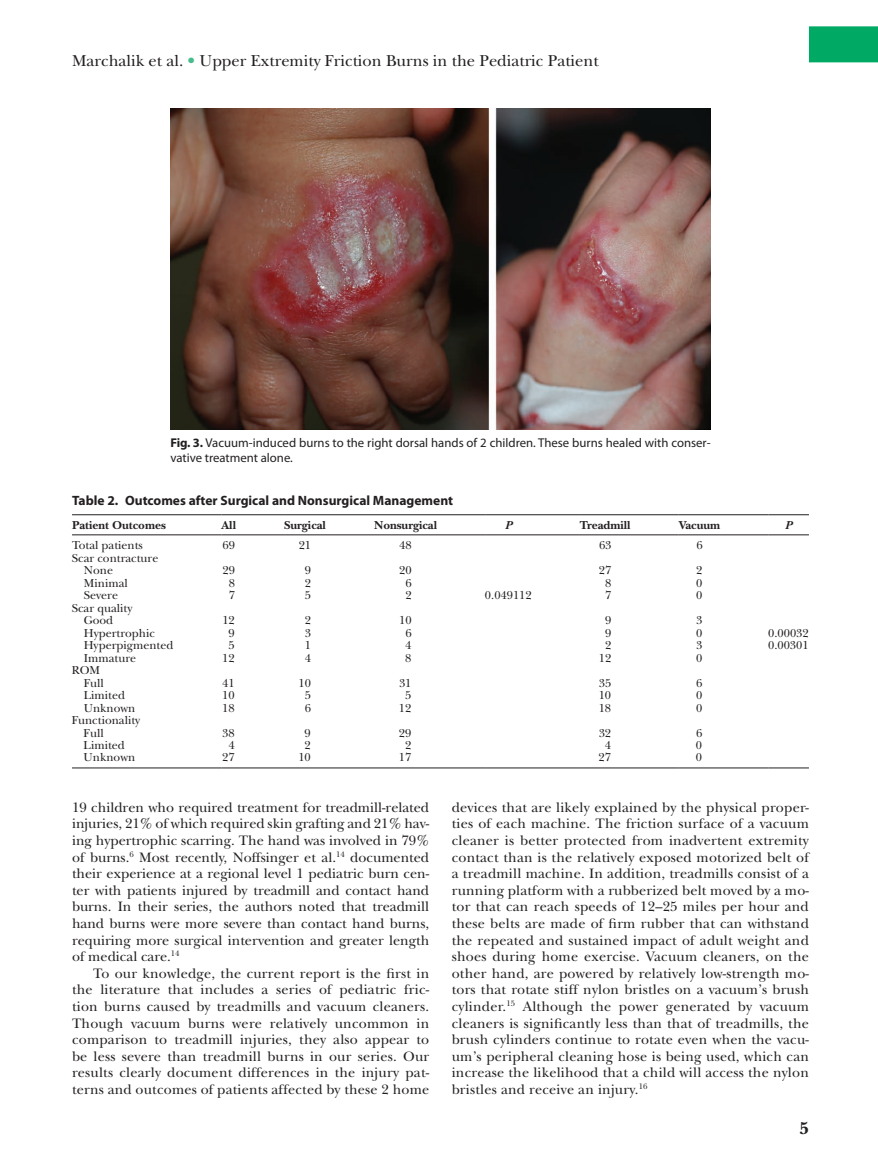
<style>
.page{position:relative;width:878px;height:1175px;background:#fff}
.page>*{position:absolute;margin:0;border:0;box-sizing:border-box;transform-origin:0 0}
.t1{font:700 18px "New Baskerville";color:#231f20}
.t2{font:16.5px "New Baskerville";color:#231f20}
.t3{font:14.25px/16.6px "New Baskerville";letter-spacing:.015em;color:#231f20;text-align:justify}
.t4{font:700 13.5px "Myriad Pro";color:#231f20}
.t5{font:12.75px/15px "Myriad Pro";color:#231f20}
.t6{font:12px/12.5px "New Baskerville";color:#231f20}
.t7{font:700 12px "New Baskerville";color:#231f20}
.t8{font:italic 700 12px "New Baskerville";color:#231f20}
.s1{color:#47bc8d}
.s2{font-weight:700}
</style>
<div class="page">
<div style="left:808px;top:26px;width:70px;height:36px;background:#00a964"></div>
<img style="left:170px;top:108px;width:540px;height:321px">
<hr style="left:72px;top:514px;width:150px;height:1px;background:#231f20">
<hr style="left:222px;top:514px;width:62px;height:1px;background:#231f20">
<hr style="left:284px;top:514px;width:90px;height:1px;background:#231f20">
<hr style="left:374px;top:514px;width:111px;height:1px;background:#231f20">
<hr style="left:485px;top:514px;width:95px;height:1px;background:#231f20">
<hr style="left:580px;top:514px;width:98px;height:1px;background:#231f20">
<hr style="left:678px;top:514px;width:90px;height:1px;background:#231f20">
<hr style="left:768px;top:514px;width:40px;height:1px;background:#231f20">
<hr style="left:72px;top:534px;width:150px;height:1px;background:#231f20">
<hr style="left:222px;top:534px;width:62px;height:1px;background:#231f20">
<hr style="left:284px;top:534px;width:90px;height:1px;background:#231f20">
<hr style="left:374px;top:534px;width:111px;height:1px;background:#231f20">
<hr style="left:485px;top:534px;width:95px;height:1px;background:#231f20">
<hr style="left:580px;top:534px;width:98px;height:1px;background:#231f20">
<hr style="left:678px;top:534px;width:90px;height:1px;background:#231f20">
<hr style="left:768px;top:534px;width:40px;height:1px;background:#231f20">
<hr style="left:72px;top:767px;width:150px;height:1px;background:#231f20">
<hr style="left:222px;top:767px;width:62px;height:1px;background:#231f20">
<hr style="left:284px;top:767px;width:90px;height:1px;background:#231f20">
<hr style="left:374px;top:767px;width:111px;height:1px;background:#231f20">
<hr style="left:485px;top:767px;width:95px;height:1px;background:#231f20">
<hr style="left:580px;top:767px;width:98px;height:1px;background:#231f20">
<hr style="left:678px;top:767px;width:90px;height:1px;background:#231f20">
<hr style="left:768px;top:767px;width:40px;height:1px;background:#231f20">
<p class="t2" style="left:72px;top:51px;width:528px">Marchalik et al. <span class="s1">•</span> Upper Extremity Friction Burns in the Pediatric Patient</p>
<p class="t5" style="left:170px;top:435px;width:542px"><span class="s2">Fig. 3.</span> Vacuum-induced burns to the right dorsal hands of 2 children. These burns healed with conser&shy;vative treatment alone.</p>
<p class="t4" style="left:72px;top:492px;width:382px">Table 2. Outcomes after Surgical and Nonsurgical Management</p>
<p class="t7" style="left:72px;top:518px;width:95px">Patient Outcomes</p>
<p class="t7" style="left:221px;top:518px;width:16px">All</p>
<p class="t7" style="left:284px;top:518px;width:43px">Surgical</p>
<p class="t7" style="left:374px;top:518px;width:65px">Nonsurgical</p>
<p class="t8" style="left:505px;top:518px;width:8px">P</p>
<p class="t7" style="left:580px;top:518px;width:52px">Treadmill</p>
<p class="t7" style="left:678px;top:518px;width:43px">Vacuum</p>
<p class="t8" style="left:785px;top:518px;width:8px">P</p>
<p class="t6" style="left:72px;top:539px;width:72px">Total patients</p>
<p class="t6" style="left:222px;top:539px;width:14px">69</p>
<p class="t6" style="left:299px;top:539px;width:14px">21</p>
<p class="t6" style="left:399px;top:539px;width:14px">48</p>
<p class="t6" style="left:599px;top:539px;width:14px">63</p>
<p class="t6" style="left:696px;top:539px;width:8px">6</p>
<p class="t6" style="left:84px;top:551px;width:76px;text-indent:-12px">Scar contracture<br>None</p>
<p class="t6" style="left:222px;top:564px;width:14px">29</p>
<p class="t6" style="left:305px;top:564px;width:8px">9</p>
<p class="t6" style="left:399px;top:564px;width:14px">20</p>
<p class="t6" style="left:599px;top:564px;width:14px">27</p>
<p class="t6" style="left:696px;top:564px;width:8px">2</p>
<p class="t6" style="left:84px;top:576px;width:45px">Minimal</p>
<p class="t6" style="left:229px;top:576px;width:8px">8</p>
<p class="t6" style="left:305px;top:576px;width:8px">2</p>
<p class="t6" style="left:405px;top:576px;width:8px">6</p>
<p class="t6" style="left:605px;top:576px;width:8px">8</p>
<p class="t6" style="left:696px;top:576px;width:8px">0</p>
<p class="t6" style="left:84px;top:589px;width:36px">Severe</p>
<p class="t6" style="left:229px;top:589px;width:8px">7</p>
<p class="t6" style="left:305px;top:589px;width:8px">5</p>
<p class="t6" style="left:405px;top:589px;width:8px">2</p>
<p class="t6" style="left:485px;top:589px;width:48px">0.049112</p>
<p class="t6" style="left:605px;top:589px;width:8px">7</p>
<p class="t6" style="left:696px;top:589px;width:8px">0</p>
<p class="t6" style="left:84px;top:601px;width:50px;text-indent:-12px">Scar quality<br>Good</p>
<p class="t6" style="left:222px;top:614px;width:14px">12</p>
<p class="t6" style="left:305px;top:614px;width:8px">2</p>
<p class="t6" style="left:399px;top:614px;width:14px">10</p>
<p class="t6" style="left:605px;top:614px;width:8px">9</p>
<p class="t6" style="left:696px;top:614px;width:8px">3</p>
<p class="t6" style="left:84px;top:626px;width:73px">Hypertrophic</p>
<p class="t6" style="left:228px;top:626px;width:8px">9</p>
<p class="t6" style="left:305px;top:626px;width:8px">3</p>
<p class="t6" style="left:405px;top:626px;width:8px">6</p>
<p class="t6" style="left:605px;top:626px;width:8px">9</p>
<p class="t6" style="left:696px;top:626px;width:8px">0</p>
<p class="t6" style="left:768px;top:626px;width:42px">0.00032</p>
<p class="t6" style="left:84px;top:639px;width:91px">Hyperpigmented</p>
<p class="t6" style="left:228px;top:639px;width:8px">5</p>
<p class="t6" style="left:305px;top:639px;width:8px">1</p>
<p class="t6" style="left:405px;top:639px;width:8px">4</p>
<p class="t6" style="left:605px;top:639px;width:8px">2</p>
<p class="t6" style="left:696px;top:639px;width:8px">3</p>
<p class="t6" style="left:768px;top:639px;width:42px">0.00301</p>
<p class="t6" style="left:84px;top:651px;width:54px">Immature</p>
<p class="t6" style="left:222px;top:651px;width:14px">12</p>
<p class="t6" style="left:305px;top:651px;width:8px">4</p>
<p class="t6" style="left:405px;top:651px;width:8px">8</p>
<p class="t6" style="left:598px;top:651px;width:14px">12</p>
<p class="t6" style="left:696px;top:651px;width:8px">0</p>
<p class="t6" style="left:84px;top:664px;width:22px;text-indent:-12px">ROM<br>Full</p>
<p class="t6" style="left:222px;top:676px;width:14px">41</p>
<p class="t6" style="left:298px;top:676px;width:14px">10</p>
<p class="t6" style="left:399px;top:676px;width:14px">31</p>
<p class="t6" style="left:598px;top:676px;width:14px">35</p>
<p class="t6" style="left:696px;top:676px;width:8px">6</p>
<p class="t6" style="left:84px;top:689px;width:43px">Limited</p>
<p class="t6" style="left:222px;top:689px;width:14px">10</p>
<p class="t6" style="left:305px;top:689px;width:8px">5</p>
<p class="t6" style="left:405px;top:689px;width:8px">5</p>
<p class="t6" style="left:598px;top:689px;width:14px">10</p>
<p class="t6" style="left:696px;top:689px;width:8px">0</p>
<p class="t6" style="left:84px;top:701px;width:53px">Unknown</p>
<p class="t6" style="left:222px;top:701px;width:14px">18</p>
<p class="t6" style="left:305px;top:701px;width:8px">6</p>
<p class="t6" style="left:399px;top:701px;width:14px">12</p>
<p class="t6" style="left:598px;top:701px;width:14px">18</p>
<p class="t6" style="left:696px;top:701px;width:8px">0</p>
<p class="t6" style="left:84px;top:714px;width:58px;text-indent:-12px">Functionality<br>Full</p>
<p class="t6" style="left:222px;top:726px;width:14px">38</p>
<p class="t6" style="left:304px;top:726px;width:8px">9</p>
<p class="t6" style="left:399px;top:726px;width:14px">29</p>
<p class="t6" style="left:598px;top:726px;width:14px">32</p>
<p class="t6" style="left:696px;top:726px;width:8px">6</p>
<p class="t6" style="left:84px;top:739px;width:43px">Limited</p>
<p class="t6" style="left:228px;top:739px;width:8px">4</p>
<p class="t6" style="left:304px;top:739px;width:8px">2</p>
<p class="t6" style="left:405px;top:739px;width:8px">2</p>
<p class="t6" style="left:605px;top:739px;width:8px">4</p>
<p class="t6" style="left:696px;top:739px;width:8px">0</p>
<p class="t6" style="left:84px;top:751px;width:53px">Unknown</p>
<p class="t6" style="left:222px;top:751px;width:14px">27</p>
<p class="t6" style="left:298px;top:751px;width:14px">10</p>
<p class="t6" style="left:399px;top:751px;width:14px">17</p>
<p class="t6" style="left:598px;top:751px;width:14px">27</p>
<p class="t6" style="left:696px;top:751px;width:8px">0</p>
<p class="t3" style="left:72px;top:799px;width:359px">19 children who required treatment for treadmill-related injuries, 21% of which required skin grafting and 21% hav&shy;ing hypertrophic scarring. The hand was involved in 79% of burns.<sup>6</sup> Most recently, Noffsinger et al.<sup>14</sup> documented their experience at a regional level 1 pediatric burn cen&shy;ter with patients injured by treadmill and contact hand burns. In their series, the authors noted that treadmill hand burns were more severe than contact hand burns, requiring more surgical intervention and greater length of medical care.<sup>14</sup></p>
<p class="t3" style="left:72px;top:964px;width:359px;text-indent:21px">To our knowledge, the current report is the first in the literature that includes a series of pediatric fric&shy;tion burns caused by treadmills and vacuum cleaners.<br>Though vacuum burns were relatively uncommon in comparison to treadmill injuries, they also appear to be less severe than treadmill burns in our series. Our results clearly document differences in the injury pat&shy;terns and outcomes of patients affected by these 2 home</p>
<p class="t3" style="left:451px;top:799px;width:359px">devices that are likely explained by the physical proper&shy;ties of each machine. The friction surface of a vacuum cleaner is better protected from inadvertent extremity contact than is the relatively exposed motorized belt of a treadmill machine. In addition, treadmills consist of a running platform with a rubberized belt moved by a mo&shy;tor that can reach speeds of 12–25 miles per hour and these belts are made of firm rubber that can withstand the repeated and sustained impact of adult weight and shoes during home exercise. Vacuum cleaners, on the other hand, are powered by relatively low-strength mo&shy;tors that rotate stiff nylon bristles on a vacuum’s brush cylinder.<sup>15</sup> Although the power generated by vacuum cleaners is significantly less than that of treadmills, the brush cylinders continue to rotate even when the vacu&shy;um’s peripheral cleaning hose is being used, which can increase the likelihood that a child will access the nylon bristles and receive an injury.<sup>16</sup></p>
<p class="t1" style="left:799px;top:1118px;width:11px">5</p>
</div>
